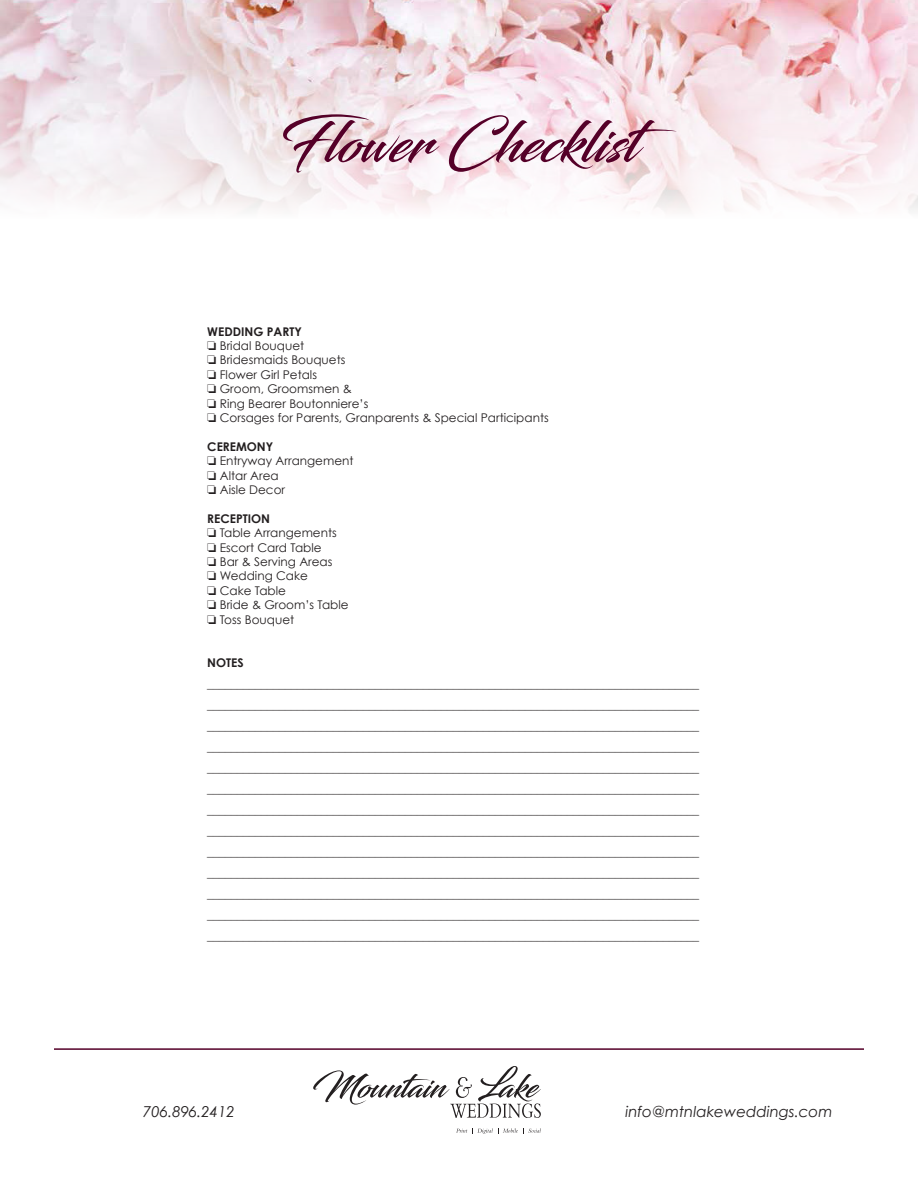
<style>
.page{position:relative;width:918px;height:1188px;background:#fff}
.page>*{position:absolute;margin:0;border:0;box-sizing:border-box;transform-origin:0 0}
.t1{font:56.7px "Blacksword";color:#550028}
.t2{font:italic 15px "Century Gothic";color:#231f20}
.t3{font:700 12px "Century Gothic";color:#231f20}
.t4{font:12px "Century Gothic";color:#231f20}
</style>
<div class="page">
<img style="left:0;top:0;width:918px;height:211px">
<svg style="left:313px;top:1066px;width:228px;height:52px"></svg>
<svg style="left:456px;top:1128px;width:85px;height:6px"></svg>
<hr style="left:54px;top:1048px;width:810px;height:2px;background:#550028">
<p class="t1" style="left:280px;top:109px;width:399px">Flower Checklist</p>
<p class="t3" style="left:207px;top:324px;width:96px">WEDDING PARTY</p>
<p class="t4" style="left:207px;top:338px;width:98px">□ Bridal Bouquet</p>
<p class="t4" style="left:207px;top:353px;width:140px">□ Bridesmaids Bouquets</p>
<p class="t4" style="left:207px;top:367px;width:111px">□ Flower Girl Petals</p>
<p class="t4" style="left:207px;top:382px;width:146px">□ Groom, Groomsmen &amp;</p>
<p class="t4" style="left:207px;top:396px;width:163px">□ Ring Bearer Boutonniere’s</p>
<p class="t4" style="left:207px;top:410px;width:343px">□ Corsages for Parents, Granparents &amp; Special Participants</p>
<p class="t3" style="left:207px;top:439px;width:67px">CEREMONY</p>
<p class="t4" style="left:207px;top:454px;width:148px">□ Entryway Arrangement</p>
<p class="t4" style="left:207px;top:468px;width:73px">□ Altar Area</p>
<p class="t4" style="left:207px;top:482px;width:79px">□ Aisle Decor</p>
<p class="t3" style="left:207px;top:511px;width:64px">RECEPTION</p>
<p class="t4" style="left:207px;top:526px;width:131px">□ Table Arrangements</p>
<p class="t4" style="left:207px;top:540px;width:116px">□ Escort Card Table</p>
<p class="t4" style="left:207px;top:554px;width:127px">□ Bar &amp; Serving Areas</p>
<p class="t4" style="left:207px;top:569px;width:102px">□ Wedding Cake</p>
<p class="t4" style="left:207px;top:583px;width:80px">□ Cake Table</p>
<p class="t4" style="left:207px;top:598px;width:143px">□ Bride &amp; Groom’s Table</p>
<p class="t4" style="left:207px;top:612px;width:88px">□ Toss Bouquet</p>
<p class="t3" style="left:207px;top:655px;width:38px">NOTES</p>
<p class="t3" style="left:207px;top:676px;width:494px">__________________________________________________________________________________</p>
<p class="t3" style="left:207px;top:697px;width:494px">__________________________________________________________________________________</p>
<p class="t3" style="left:207px;top:718px;width:494px">__________________________________________________________________________________</p>
<p class="t3" style="left:207px;top:739px;width:494px">__________________________________________________________________________________</p>
<p class="t3" style="left:207px;top:760px;width:494px">__________________________________________________________________________________</p>
<p class="t3" style="left:207px;top:781px;width:494px">__________________________________________________________________________________</p>
<p class="t3" style="left:207px;top:802px;width:494px">__________________________________________________________________________________</p>
<p class="t3" style="left:207px;top:823px;width:494px">__________________________________________________________________________________</p>
<p class="t3" style="left:207px;top:844px;width:494px">__________________________________________________________________________________</p>
<p class="t3" style="left:207px;top:865px;width:494px">__________________________________________________________________________________</p>
<p class="t3" style="left:207px;top:886px;width:494px">__________________________________________________________________________________</p>
<p class="t3" style="left:207px;top:907px;width:494px">__________________________________________________________________________________</p>
<p class="t3" style="left:207px;top:928px;width:494px">__________________________________________________________________________________</p>
<p class="t2" style="left:143px;top:1103px;width:93px">706.896.2412</p>
<p class="t2" style="left:625px;top:1103px;width:209px">info@mtnlakeweddings.com</p>
</div>
